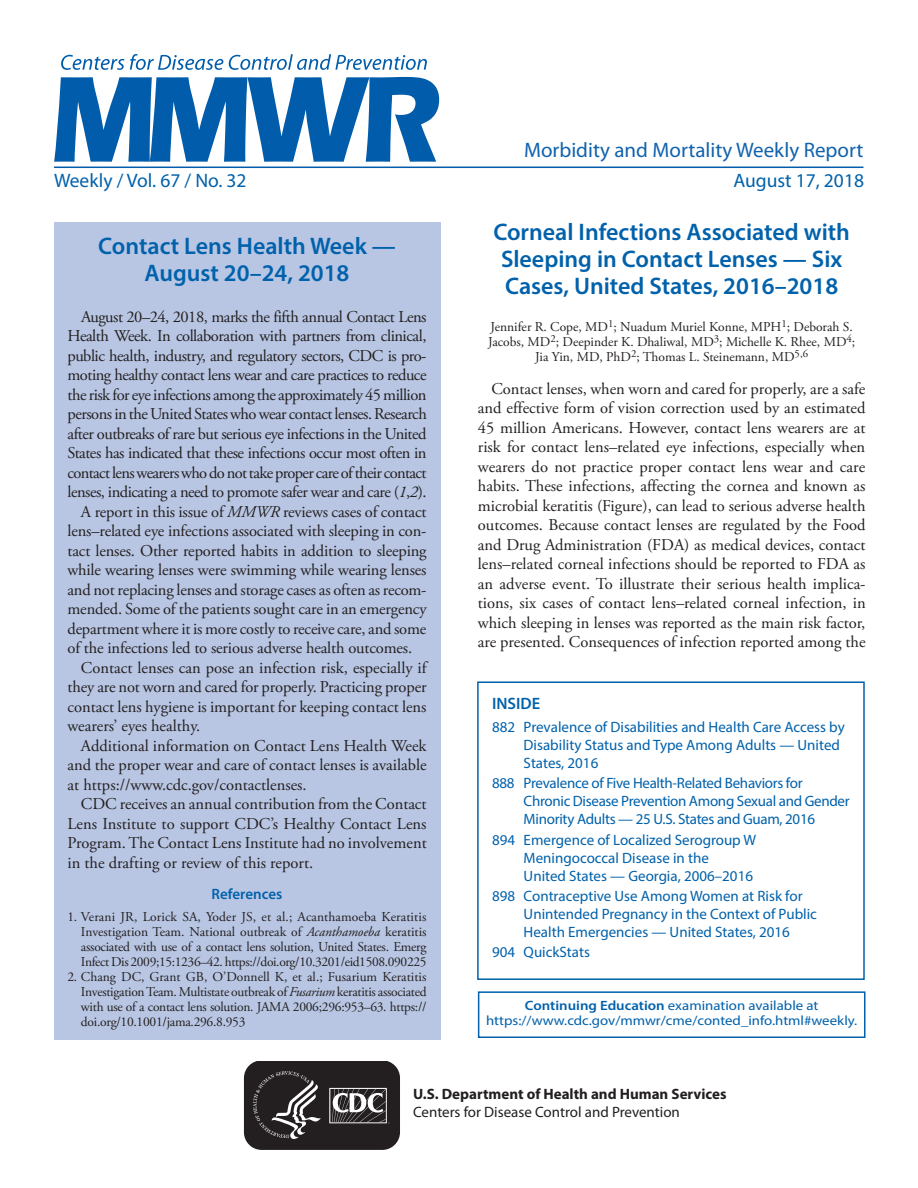
<style>
.page{position:relative;width:918px;height:1188px;background:#fff}
.page>*{position:absolute;margin:0;border:0;box-sizing:border-box;transform-origin:0 0}
.Report_Title{font:600 24px/27px "Myriad Pro";color:#0161ab;text-align:center}
.t1{font:21px "Myriad Pro";color:#1162ae}
.t2{font:19.5px "Myriad Pro";color:#0161ab}
.Paragraph{font:16.5px/19.5px "Adobe Garamond Pro";color:#231f20;text-align:justify}
.inside{font:600 16.5px "Myriad Pro";color:#0161ab}
.t3{font:15px/18px "Myriad Pro";color:#0161ab}
.t4{font:15px/18px "Myriad Pro";letter-spacing:-.02em;color:#0161ab}
.t5{font:700 15px/18px "Myriad Pro";color:#231f20}
.Ref_Title{font:600 15px "Myriad Pro";color:#0161ab}
.References{font:13.5px/15px "Adobe Garamond Pro";letter-spacing:-.02em;color:#231f20;text-align:justify}
.Author_Names{font:13.5px/15px "Adobe Garamond Pro";color:#231f20;text-align:center}
.ce_callout_box{font:13.5px/15px "Myriad Pro";color:#0161ab;text-align:center;scale:1.1 1}
.s1{font-style:italic}
.s2{font-weight:600}
.s3{font-weight:400}
</style>
<div class="page">
<hr style="left:54px;top:167px;width:810px;height:1px;background:#015dab">
<svg style="left:54px;top:77px;width:385px;height:85px"></svg>
<svg style="left:61px;top:54px;width:366px;height:16px"></svg>
<div style="left:477px;top:681px;width:388px;height:299px;border:2px solid #0161ab"></div>
<div style="left:478px;top:991px;width:388px;height:47px;border:2px solid #0161ab"></div>
<svg style="left:243px;top:1061px;width:157px;height:89px"></svg>
<div style="left:54px;top:222px;width:386px;height:817px;background:#b8c6e3"></div>
<p class="t1" style="left:524px;top:137px;width:341px">Morbidity and Mortality Weekly Report</p>
<p class="t2" style="left:54px;top:168px;width:194px">Weekly / Vol. 67 / No. 32</p>
<p class="t2" style="left:733px;top:168px;width:132px">August 17, 2018</p>
<p class="Report_Title" style="left:98px;top:231px;width:299px">Contact Lens Health Week —<br>August 20–24, 2018</p>
<p class="Paragraph" style="left:68px;top:307px;width:361px;text-indent:14px">August 20–24, 2018, marks the fifth annual Contact Lens Health Week. In collaboration with partners from clinical, public health, industry, and regulatory sectors, CDC is pro&shy;moting healthy contact lens wear and care practices to reduce the risk for eye infections among the approximately 45 million persons in the United States who wear contact lenses. Research after outbreaks of rare but serious eye infections in the United States has indicated that these infections occur most often in contact lens wearers who do not take proper care of their contact lenses, indicating a need to promote safer wear and care (<span class="s1">1</span>,<span class="s1">2</span>).</p>
<p class="Paragraph" style="left:67px;top:502px;width:361px;text-indent:14px">A report in this issue of <span class="s1">MMWR</span> reviews cases of contact lens–related eye infections associated with sleeping in con&shy;tact lenses. Other reported habits in addition to sleeping while wearing lenses were swimming while wearing lenses and not replacing lenses and storage cases as often as recom&shy;mended. Some of the patients sought care in an emergency department where it is more costly to receive care, and some of the infections led to serious adverse health outcomes.</p>
<p class="Paragraph" style="left:67px;top:658px;width:361px;text-indent:14px">Contact lenses can pose an infection risk, especially if they are not worn and cared for properly. Practicing proper contact lens hygiene is important for keeping contact lens wearers’ eyes healthy.</p>
<p class="Paragraph" style="left:67px;top:736px;width:361px;text-indent:14px">Additional information on Contact Lens Health Week and the proper wear and care of contact lenses is available at https://www.cdc.gov/contactlenses.</p>
<p class="Paragraph" style="left:67px;top:795px;width:361px;text-indent:14px">CDC receives an annual contribution from the Contact Lens Institute to support CDC’s Healthy Contact Lens Program. The Contact Lens Institute had no involvement in the drafting or review of this report.</p>
<h1 class="Ref_Title" style="left:212px;top:885px;width:72px">References</h1>
<p class="References" style="left:81px;top:910px;width:347px;text-indent:-14px">1. Verani JR, Lorick SA, Yoder JS, et al.; Acanthamoeba Keratitis Investigation Team. National outbreak of <span class="s1">Acanthamoeba</span> keratitis associated with use of a contact lens solution, United States. Emerg Infect Dis 2009;15:1236–42. https://doi.org/10.3201/eid1508.090225</p>
<p class="References" style="left:81px;top:970px;width:347px;text-indent:-14px">2. Chang DC, Grant GB, O’Donnell K, et al.; Fusarium Keratitis Investigation Team. Multistate outbreak of <span class="s1">Fusarium</span> keratitis associated with use of a contact lens solution. JAMA 2006;296:953–63. https:// doi.org/10.1001/jama.296.8.953</p>
<p class="Report_Title" style="left:493px;top:218px;width:358px">Corneal Infections Associated with<br>Sleeping in Contact Lenses — Six<br>Cases, United States, 2016–2018</p>
<p class="Author_Names" style="left:488px;top:319px;width:369px">Jennifer R. Cope, MD<sup>1</sup>; Nuadum Muriel Konne, MPH<sup>1</sup>; Deborah S.<br>Jacobs, MD<sup>2</sup>; Deepinder K. Dhaliwal, MD<sup>3</sup>; Michelle K. Rhee, MD<sup>4</sup>;<br>Jia Yin, MD, PhD<sup>2</sup>; Thomas L. Steinemann, MD<sup>5,6</sup></p>
<p class="Paragraph" style="left:478px;top:379px;width:389px;text-indent:14px">Contact lenses, when worn and cared for properly, are a safe and effective form of vision correction used by an estimated 45 million Americans. However, contact lens wearers are at risk for contact lens–related eye infections, especially when wearers do not practice proper contact lens wear and care habits. These infections, affecting the cornea and known as microbial keratitis (Figure), can lead to serious adverse health outcomes. Because contact lenses are regulated by the Food and Drug Administration (FDA) as medical devices, contact lens–related corneal infections should be reported to FDA as an adverse event. To illustrate their serious health implica&shy;tions, six cases of contact lens–related corneal infection, in which sleeping in lenses was reported as the main risk factor, are presented. Consequences of infection reported among the</p>
<h1 class="inside" style="left:492px;top:693px;width:50px">INSIDE</h1>
<p class="t3" style="left:524px;top:718px;width:323px;text-indent:-32px">882 Prevalence of Disabilities and Health Care Access by<br>Disability Status and Type Among Adults — United<br>States, 2016</p>
<p class="t4" style="left:524px;top:774px;width:328px;text-indent:-32px">888 Prevalence of Five Health-Related Behaviors for<br>Chronic Disease Prevention Among Sexual and Gender<br>Minority Adults — 25 U.S. States and Guam, 2016</p>
<p class="t3" style="left:524px;top:830px;width:234px;text-indent:-32px">894 Emergence of Localized Serogroup W<br>Meningococcal Disease in the<br>United States — Georgia, 2006–2016</p>
<p class="t3" style="left:524px;top:886px;width:295px;text-indent:-32px">898 Contraceptive Use Among Women at Risk for<br>Unintended Pregnancy in the Context of Public<br>Health Emergencies — United States, 2016</p>
<p class="t3" style="left:492px;top:943px;width:99px">904 QuickStats</p>
<p class="ce_callout_box" style="left:486px;top:998px;width:339px"><span class="s2">Continuing Education</span> examination available at https://www.cdc.gov/mmwr/cme/conted_info.html#weekly.</p>
<p class="t5" style="left:413px;top:1085px;width:315px">U.S. Department of Health and Human Services<br><span class="s3">Centers for Disease Control and Prevention</span></p>
</div>
